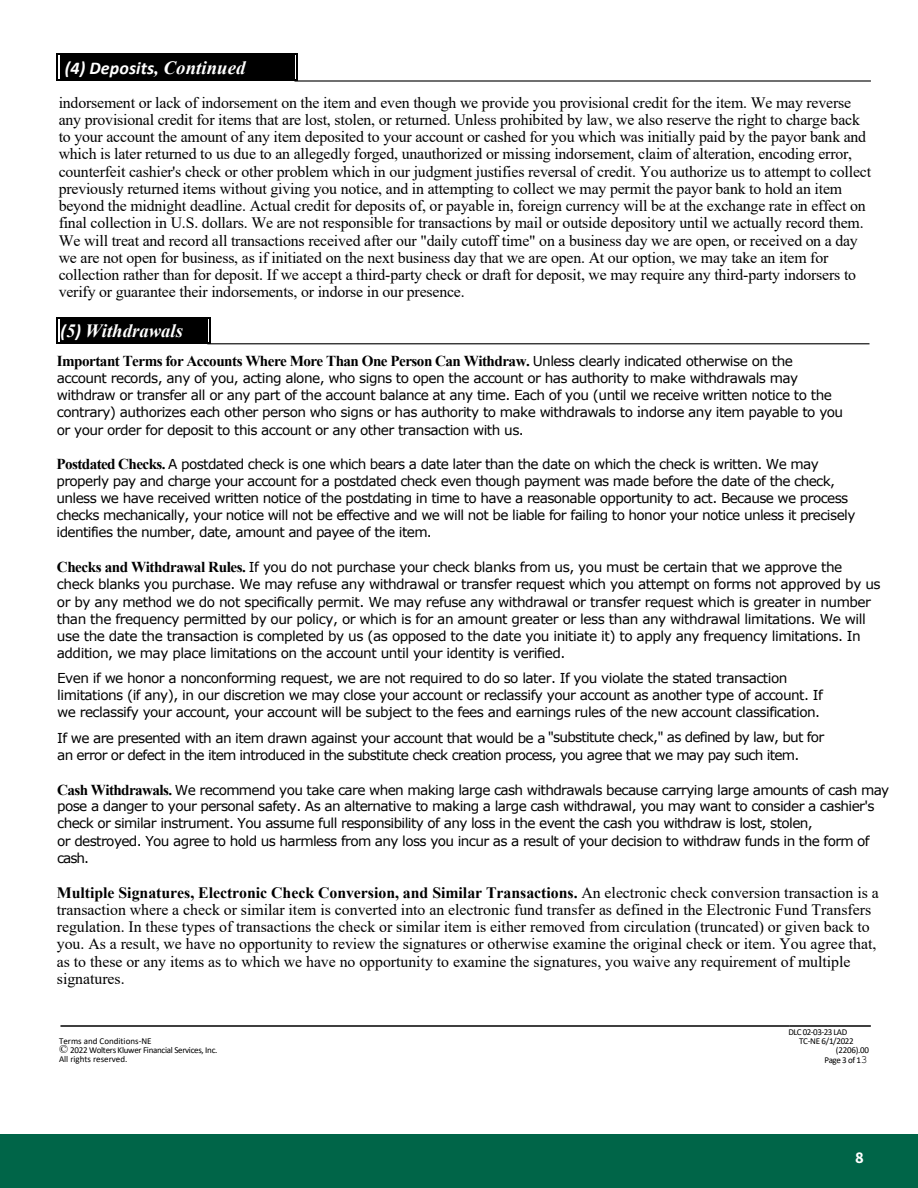
<style>
.page{position:relative;width:918px;height:1188px;background:#fff}
.page>*{position:absolute;margin:0;border:0;box-sizing:border-box;transform-origin:0 0}
.t1{font:italic 700 18.75px "Times New Roman";color:#fff}
.t2{font:italic 700 18px "Calibri";letter-spacing:.005em;color:#fff}
.t3{font:700 16.5px "Source Sans 3";color:#fff}
.t4{font:15.9px/17.2px "Times New Roman";letter-spacing:-.01em;color:#000}
.t5{font:700 15.15px "Times New Roman";letter-spacing:-.035em;color:#000}
.t6{font:13.65px/17.2px "Verdana";letter-spacing:-.04em;color:#000}
.t7{font:9px/9px "Calibri";letter-spacing:-.035em;color:#000}
.s1{font-family:"Times New Roman";font-size:18.75px}
.s2{font-family:"Calibri";font-size:18px}
.s3{font-family:"Verdana";font-weight:400;font-size:13.65px}
.s4{font-family:"Times New Roman";font-size:15.9px}
.s5{font-family:"Times New Roman";font-weight:700;font-size:15.15px}
.s6{font-weight:700}
.s7{font-family:"Times New Roman";font-size:11.85px}
.s8{font-family:"Courier New";font-size:11.1px}
</style>
<div class="page">
<div style="left:0;top:1134px;width:918px;height:54px;background:#006548"></div>
<div style="left:60px;top:54px;width:234px;height:27px;background:#000"></div>
<hr style="left:58px;top:54px;width:239px;height:1px;background:#000">
<hr style="left:58px;top:80px;width:239px;height:1px;background:#000">
<svg style="left:57px;top:54px;width:1px;height:27px"></svg>
<svg style="left:297px;top:54px;width:1px;height:26px"></svg>
<div style="left:60px;top:317px;width:147px;height:27px;background:#000"></div>
<hr style="left:58px;top:317px;width:152px;height:1px;background:#000">
<hr style="left:58px;top:343px;width:152px;height:1px;background:#000">
<svg style="left:57px;top:317px;width:1px;height:27px"></svg>
<svg style="left:210px;top:317px;width:1px;height:26px"></svg>
<hr style="left:60px;top:1025px;width:730px;height:2px;background:#000">
<hr style="left:790px;top:1025px;width:81px;height:2px;background:#000">
<hr style="left:294px;top:80px;width:577px;height:2px;background:#000">
<hr style="left:207px;top:343px;width:663px;height:1px;background:#000">
<h2 class="t2" style="left:65px;top:55px;width:182px">(4) Deposits<span class="s1">, Continued</span></h2>
<p class="t4" style="left:59px;top:93px;width:814px">indorsement or lack of indorsement on the item and even though we provide you provisional credit for the item. We may reverse any provisional credit for items that are lost, stolen, or returned. Unless prohibited by law, we also reserve the right to charge back to your account the amount of any item deposited to your account or cashed for you which was initially paid by the payor bank and which is later returned to us due to an allegedly forged, unauthorized or missing indorsement, claim of alteration, encoding error, counterfeit cashier's check or other problem which in our judgment justifies reversal of credit. You authorize us to attempt to collect previously returned items without giving you notice, and in attempting to collect we may permit the payor bank to hold an item beyond the midnight deadline. Actual credit for deposits of, or payable in, foreign currency will be at the exchange rate in effect on final collection in U.S. dollars. We are not responsible for transactions by mail or outside depository until we actually record them.<br>We will treat and record all transactions received after our "daily cutoff time" on a business day we are open, or received on a day we are not open for business, as if initiated on the next business day that we are open. At our option, we may take an item for collection rather than for deposit. If we accept a third-party check or draft for deposit, we may require any third-party indorsers to verify or guarantee their indorsements, or indorse in our presence.</p>
<h1 class="t1" style="left:60px;top:318px;width:124px"><span class="s2">(</span>5<span class="s2">)</span> Withdrawals</h1>
<p class="t5" style="left:57px;top:350px;width:738px">Important Terms for Accounts Where More Than One Person Can Withdraw. <span class="s3">Unless clearly indicated otherwise on the</span></p>
<p class="t6" style="left:57px;top:369px;width:788px">account records, any of you, acting alone, who signs to open the account or has authority to make withdrawals may withdraw or transfer all or any part of the account balance at any time. Each of you (until we receive written notice to the contrary) authorizes each other person who signs or has authority to make withdrawals to <span class="s4">i</span>ndorse any item payable to you or your order for deposit to this account or any other transaction with us.</p>
<p class="t6" style="left:57px;top:455px;width:800px"><span class="s5">Postdated Checks.</span> A postdated check is one which bears a date later than the date on which the check is written. We may properly pay and charge your account for a postdated check even though payment was made before the date of the check, unless we have received written notice of the postdating in time to have a reasonable opportunity to act. Because we process checks mechanically, your notice will not be effective and we will not be liable for failing to honor your notice unless it precisely identifies the number, date, amount and payee of the item.</p>
<p class="t6" style="left:57px;top:558px;width:825px"><span class="s5">Checks and Withdrawal Rules.</span> If you do not purchase your check blanks from us, you must be certain that we approve the check blanks you purchase. We may refuse any withdrawal or transfer request which you attempt on forms not approved by us or by any method we do not specifically permit. We may refuse any withdrawal or transfer request which is greater in number than the frequency permitted by our policy, or which is for an amount greater or less than any withdrawal limitations. We will use the date the transaction is completed by us (as opposed to the date you initiate it) to apply any frequency limitations. In addition, we may place limitations on the account until your identity is verified.</p>
<p class="t6" style="left:57px;top:669px;width:767px">Even if we honor a nonconforming request, we are not required to do so later. If you violate the stated transaction limitations (if any), in our discretion we may close your account or reclassify your account as another type of account. If we reclassify your account, your account will be subject to the fees and earnings rules of the new account classification.</p>
<p class="t6" style="left:57px;top:729px;width:744px">If we are presented with an item drawn against your account that would be a<br>an error or defect in the item introduced in the substitute check creation process, you agree that we may pay such item.</p>
<p class="t6" style="left:548px;top:728px;width:278px">"substitute check," as defined by law, but for</p>
<p class="t6" style="left:57px;top:781px;width:834px"><span class="s5">Cash Withdrawals.</span> We recommend you take care when making large cash withdrawals because carrying large amounts of cash may pose a danger to your personal safety. As an alternative to making a large cash withdrawal, you may want to consider a cashier's check or similar instrument. You assume full responsibility of any loss in the event the cash you withdraw is lost, stolen,</p>
<p class="t6" style="left:57px;top:832px;width:814px">or destroyed. You agree to hold us harmless from any loss you incur as a result of your decision to withdraw funds in the form of cash.</p>
<p class="t4" style="left:57px;top:883px;width:823px"><span class="s6">Multiple Signatures, Electronic Check Conversion, and Similar Transactions.</span> An electronic check conversion transaction is a transaction where a check or similar item is converted into an electronic fund transfer as defined in the Electronic Fund Transfers regulation. In these types of transactions the check or similar item is either removed from circulation (truncated) or given back to you. As a result, we have no opportunity to review the signatures or otherwise examine the original check or item. You agree that, as to these or any items as to which we have no opportunity to examine the signatures, you waive any requirement of multiple signatures.</p>
<p class="t7" style="left:788px;top:1027px;width:60px">DLC 02-03-23 LAD</p>
<p class="t7" style="left:59px;top:1036px;width:160px">Terms and Conditions-NE<br><span class="s7">©</span> 2022 Wolters Kluwer Financial Services, Inc.<br>All rights reserved.</p>
<p class="t7" style="left:836px;top:1036px;width:35px;text-indent:-37px">TC-NE 6/1/2022 (2206).00</p>
<p class="t7" style="left:824px;top:1056px;width:44px">Page 3 of 1<span class="s8">3</span></p>
<p class="t3" style="left:855px;top:1147px;width:10px">8</p>
</div>
